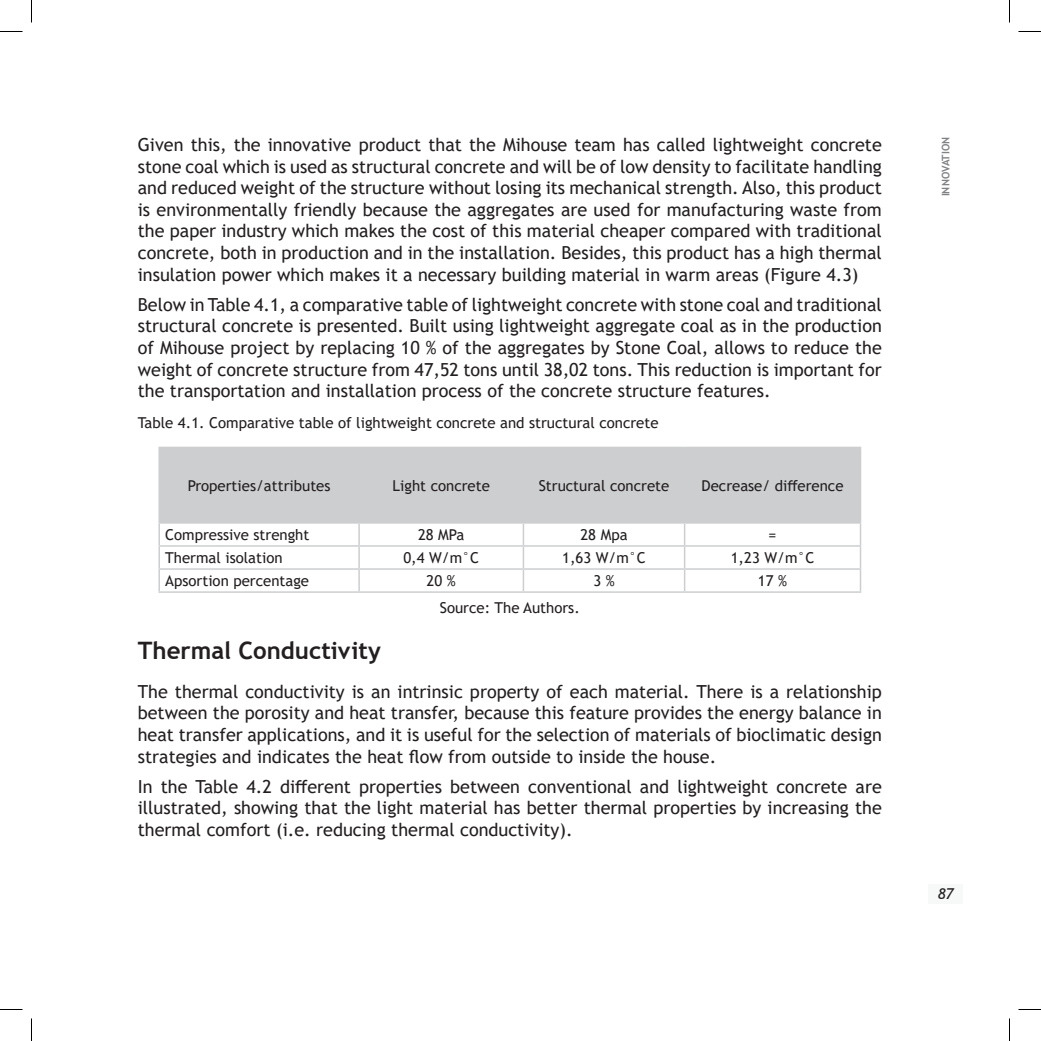
<style>
.page{position:relative;width:1041px;height:1041px;background:#fff}
.page>*{position:absolute;margin:0;border:0;box-sizing:border-box;transform-origin:0 0}
.titulo_2{font:700 24px "Trebuchet MS";color:#231f20}
.Cuerpo{font:18px/21.6px "Trebuchet MS";color:#231f20;text-align:justify}
.tabla{font:15px "Trebuchet MS";color:#231f20}
.source{font:15px "Trebuchet MS";color:#231f20}
.t1{font:italic 15px "Trebuchet MS";color:#231f20}
.t2{font:700 10.5px "Trebuchet MS";color:#808285}
</style>
<div class="page">
<div style="left:929px;top:884px;width:34px;height:19px;background:#f2f3f4"></div>
<div style="left:160px;top:448px;width:700px;height:74px;background:#cdced0"></div>
<hr style="left:158px;top:447px;width:201px;height:1px;background:#cdced0">
<hr style="left:158px;top:448px;width:2px;height:74px;background:#cdced0">
<hr style="left:359px;top:447px;width:164px;height:1px;background:#cdced0">
<hr style="left:358px;top:448px;width:2px;height:74px;background:#cdced0">
<hr style="left:523px;top:447px;width:162px;height:1px;background:#cdced0">
<hr style="left:523px;top:448px;width:1px;height:74px;background:#cdced0">
<hr style="left:685px;top:447px;width:176px;height:1px;background:#cdced0">
<hr style="left:684px;top:448px;width:1px;height:74px;background:#cdced0">
<hr style="left:860px;top:448px;width:1px;height:74px;background:#cdced0">
<hr style="left:158px;top:522px;width:201px;height:2px;background:#cdced0">
<hr style="left:359px;top:522px;width:164px;height:2px;background:#cdced0">
<hr style="left:523px;top:522px;width:162px;height:2px;background:#cdced0">
<hr style="left:685px;top:522px;width:176px;height:2px;background:#cdced0">
<hr style="left:158px;top:524px;width:2px;height:21px;background:#cdced0">
<hr style="left:358px;top:524px;width:2px;height:21px;background:#cdced0">
<hr style="left:158px;top:545px;width:201px;height:2px;background:#cdced0">
<hr style="left:158px;top:547px;width:2px;height:21px;background:#cdced0">
<hr style="left:359px;top:545px;width:164px;height:2px;background:#cdced0">
<hr style="left:358px;top:547px;width:2px;height:21px;background:#cdced0">
<hr style="left:523px;top:545px;width:162px;height:2px;background:#cdced0">
<hr style="left:685px;top:545px;width:176px;height:2px;background:#cdced0">
<hr style="left:158px;top:568px;width:201px;height:2px;background:#cdced0">
<hr style="left:158px;top:570px;width:2px;height:21px;background:#cdced0">
<hr style="left:359px;top:568px;width:164px;height:2px;background:#cdced0">
<hr style="left:358px;top:570px;width:2px;height:21px;background:#cdced0">
<hr style="left:523px;top:568px;width:162px;height:2px;background:#cdced0">
<svg style="left:523px;top:524px;width:1px;height:67px"></svg>
<hr style="left:685px;top:568px;width:176px;height:2px;background:#cdced0">
<svg style="left:684px;top:524px;width:1px;height:67px"></svg>
<svg style="left:860px;top:524px;width:1px;height:67px"></svg>
<hr style="left:158px;top:591px;width:201px;height:2px;background:#cdced0">
<hr style="left:359px;top:591px;width:164px;height:2px;background:#cdced0">
<hr style="left:523px;top:591px;width:162px;height:2px;background:#cdced0">
<hr style="left:685px;top:591px;width:176px;height:2px;background:#cdced0">
<svg style="left:0;top:31px;width:22px;height:1px"></svg>
<svg style="left:1018px;top:31px;width:23px;height:1px"></svg>
<svg style="left:0;top:1009px;width:22px;height:1px"></svg>
<svg style="left:1018px;top:1009px;width:23px;height:1px"></svg>
<svg style="left:31px;top:0;width:1px;height:23px"></svg>
<svg style="left:31px;top:1018px;width:1px;height:23px"></svg>
<svg style="left:1009px;top:0;width:1px;height:23px"></svg>
<svg style="left:1009px;top:1018px;width:1px;height:23px"></svg>
<p class="Cuerpo" style="left:138px;top:134px;width:746px">Given this, the innovative product that the Mihouse team has called lightweight concrete stone coal which is used as structural concrete and will be of low density to facilitate handling and reduced weight of the structure without losing its mechanical strength. Also, this product is environmentally friendly because the aggregates are used for manufacturing waste from the paper industry which makes the cost of this material cheaper compared with traditional concrete, both in production and in the installation. Besides, this product has a high thermal insulation power which makes it a necessary building material in warm areas (Figure 4.3)</p>
<p class="Cuerpo" style="left:138px;top:293px;width:746px">Below in Table 4.1, a comparative table of lightweight concrete with stone coal and traditional structural concrete is presented. Built using lightweight aggregate coal as in the production of Mihouse project by replacing 10 % of the aggregates by Stone Coal, allows to reduce the weight of concrete structure from 47,52 tons until 38,02 tons. This reduction is important for the transportation and installation process of the concrete structure features.</p>
<p class="tabla" style="left:138px;top:413px;width:522px">Table 4.1. Comparative table of lightweight concrete and structural concrete</p>
<p class="tabla" style="left:188px;top:476px;width:144px">Properties/attributes</p>
<p class="tabla" style="left:393px;top:476px;width:99px">Light concrete</p>
<p class="tabla" style="left:539px;top:476px;width:132px">Structural concrete</p>
<p class="tabla" style="left:702px;top:476px;width:143px">Decrease/ difference</p>
<p class="tabla" style="left:165px;top:525px;width:146px">Compressive strenght</p>
<p class="tabla" style="left:418px;top:525px;width:48px">28 MPa</p>
<p class="tabla" style="left:580px;top:525px;width:49px">28 Mpa</p>
<p class="tabla" style="left:769px;top:525px;width:9px">=</p>
<p class="tabla" style="left:165px;top:548px;width:119px">Thermal isolation</p>
<p class="tabla" style="left:403px;top:548px;width:77px">0,4 W/m°C</p>
<p class="tabla" style="left:562px;top:548px;width:85px">1,63 W/m°C</p>
<p class="tabla" style="left:731px;top:548px;width:85px">1,23 W/m°C</p>
<p class="tabla" style="left:165px;top:571px;width:145px">Apsortion percentage</p>
<p class="tabla" style="left:427px;top:571px;width:31px">20 %</p>
<p class="tabla" style="left:593px;top:571px;width:23px">3 %</p>
<p class="tabla" style="left:758px;top:571px;width:31px">17 %</p>
<p class="source" style="left:440px;top:599px;width:142px">Source: The Authors.</p>
<p class="titulo_2" style="left:138px;top:636px;width:245px">Thermal Conductivity</p>
<p class="Cuerpo" style="left:138px;top:680px;width:746px">The thermal conductivity is an intrinsic property of each material. There is a relationship between the porosity and heat transfer, because this feature provides the energy balance in heat transfer applications, and it is useful for the selection of materials of bioclimatic design strategies and indicates the heat flow from outside to inside the house.</p>
<p class="Cuerpo" style="left:138px;top:775px;width:746px">In the Table 4.2 different properties between conventional and lightweight concrete are illustrated, showing that the light material has better thermal properties by increasing the thermal comfort (i.e. reducing thermal conductivity).</p>
<p class="t2" style="left:939px;top:196px;width:61px;rotate:-90deg">INNOVATION</p>
<p class="t1" style="left:938px;top:885px;width:17px">87</p>
</div>
